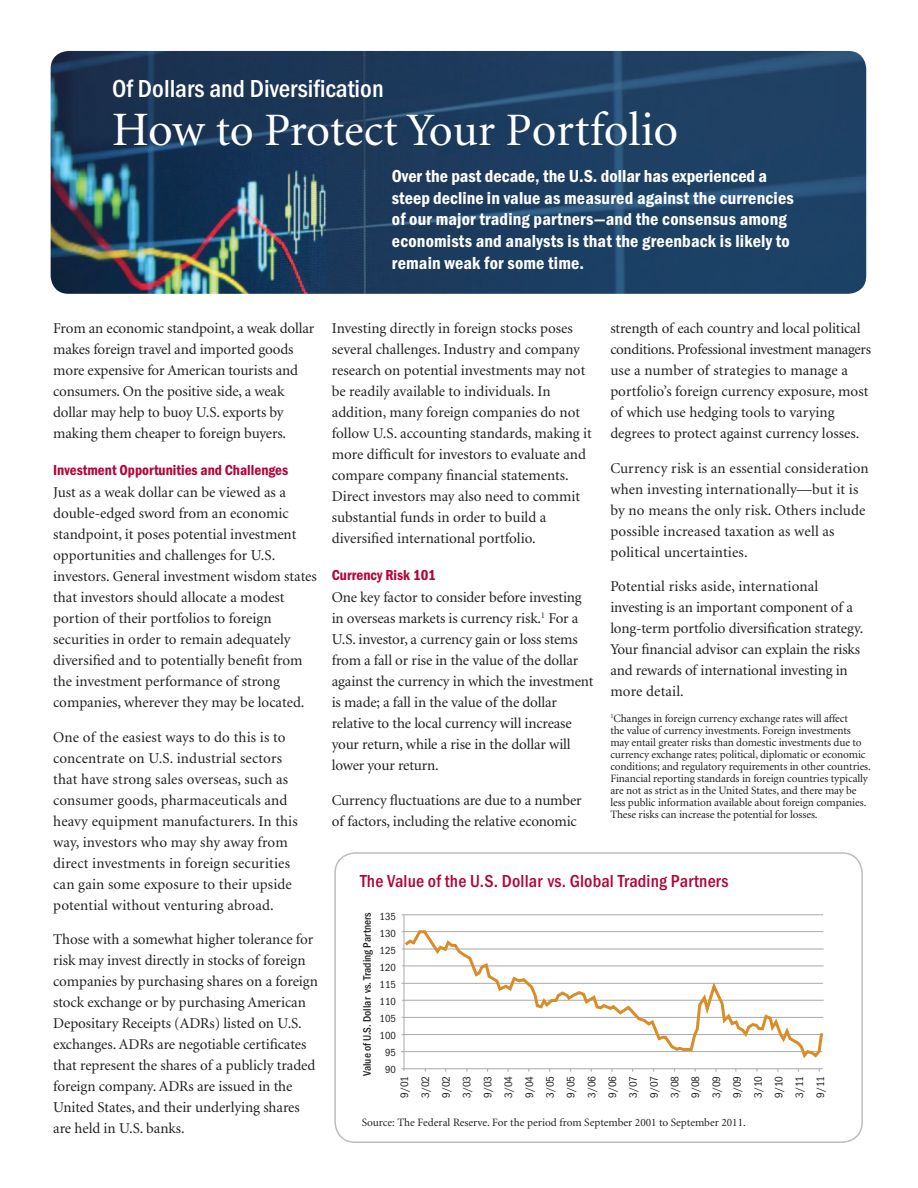
<style>
.page{position:relative;width:918px;height:1188px;background:#fff}
.page>*{position:absolute;margin:0;border:0;box-sizing:border-box;transform-origin:0 0}
.header_Minion{font:46.5px "Minion";letter-spacing:-.005em;color:#fff}
._2nd_headline{font:25.5px "Franklin Got URWT Med Con";color:#fff}
.intro{font:18px/21.6px "Franklin Got URWT Dem Con";letter-spacing:.01em;color:#fff}
.subhead{font:18px "Franklin Got URWT Med Con";letter-spacing:.01em;color:#b30437}
.bodi{font:15px/21px "Minion";letter-spacing:-.005em;color:#231f20}
.subhead-2{font:15px "Franklin Got URWT Dem Con";color:#b30437}
.source{font:11.25px/12px "Minion";letter-spacing:-.01em;color:#231f20}
.t1{font:11.25px/20.9px "Franklin Got URWT Boo Con";color:#231f20;text-align:justify}
.t2{font:11.25px "Franklin Got URWT Med Con";color:#231f20}
.t3{font:10.65px/17.1px "Franklin Got URWT Boo Con";color:#231f20;text-align:center}
.s1{font-size:48px}
</style>
<div class="page">
<img style="left:51px;top:51px;width:815px;height:243px">
<div style="left:334px;top:852px;width:529px;height:291px;border:2px solid #bcbdc0;border-radius:20px"></div>
<hr style="left:401px;top:914px;width:422px;height:1px;background:#a8a9ad">
<hr style="left:401px;top:983px;width:422px;height:1px;background:#a8a9ad">
<hr style="left:401px;top:1051px;width:421px;height:1px;background:#a8a9ad">
<hr style="left:401px;top:1068px;width:422px;height:1px;background:#a8a9ad">
<hr style="left:404px;top:915px;width:1px;height:156px;background:#a8a9ad">
<svg style="left:402px;top:929px;width:422px;height:132px"></svg>
<p class="_2nd_headline" style="left:112px;top:74px;width:273px">Of Dollars and Diversification</p>
<p class="header_Minion" style="left:112px;top:107px;width:567px"><span class="s1">How</span> to Protect Your P<span class="s1">ortfolio</span></p>
<p class="intro" style="left:392px;top:166px;width:404px">Over the past decade, the U.S. dollar has experienced a steep decline in value as measured against the currencies of our major trading partners—and the consensus among economists and analysts is that the greenback is likely to remain weak for some time.</p>
<p class="bodi" style="left:53px;top:318px;width:263px">From an economic standpoint, a weak dollar makes foreign travel and imported goods more expensive for American tourists and consumers. On the positive side, a weak dollar may help to buoy U.S. exports by making them cheaper to foreign buyers.</p>
<p class="subhead-2" style="left:53px;top:461px;width:237px">Investment Opportunities and Challenges</p>
<p class="bodi" style="left:53px;top:483px;width:265px">Just as a weak dollar can be viewed as a double-edged sword from an economic standpoint, it poses potential investment opportunities and challenges for U.S. investors. General investment wisdom states that investors should allocate a modest portion of their portfolios to foreign securities in order to remain adequately diversified and to potentially benefit from the investment performance of strong companies, wherever they may be located.</p>
<p class="bodi" style="left:53px;top:727px;width:246px">One of the easiest ways to do this is to concentrate on U.S. industrial sectors that have strong sales overseas, such as consumer goods, pharmaceuticals and heavy equipment manufacturers. In this way, investors who may shy away from direct investments in foreign securities can gain some exposure to their upside potential without venturing abroad.</p>
<p class="bodi" style="left:53px;top:930px;width:266px">Those with a somewhat higher tolerance for risk may invest directly in stocks of foreign companies by purchasing shares on a foreign stock exchange or by purchasing American Depositary Receipts (ADRs) listed on U.S. exchanges. ADRs are negotiable certificates that represent the shares of a publicly traded foreign company. ADRs are issued in the United States, and their underlying shares are held in U.S. banks.</p>
<p class="bodi" style="left:332px;top:318px;width:262px">Investing directly in foreign stocks poses several challenges. Industry and company research on potential investments may not be readily available to individuals. In addition, many foreign companies do not follow U.S. accounting standards, making it more difficult for investors to evaluate and compare company financial statements.<br>Direct investors may also need to commit substantial funds in order to build a diversified international portfolio.</p>
<p class="subhead-2" style="left:332px;top:566px;width:106px">Currency Risk 101</p>
<p class="bodi" style="left:332px;top:588px;width:263px">One key factor to consider before investing in overseas markets is currency risk.<sup>1</sup> For a U.S. investor, a currency gain or loss stems from a fall or rise in the value of the dollar against the currency in which the investment is made; a fall in the value of the dollar relative to the local currency will increase your return, while a rise in the dollar will lower your return.</p>
<p class="bodi" style="left:332px;top:790px;width:251px">Currency fluctuations are due to a number of factors, including the relative economic</p>
<p class="bodi" style="left:610px;top:318px;width:262px">strength of each country and local political conditions. Professional investment managers use a number of strategies to manage a portfolio’s foreign currency exposure, most of which use hedging tools to varying degrees to protect against currency losses.</p>
<p class="bodi" style="left:610px;top:458px;width:260px">Currency risk is an essential consideration when investing internationally—but it is by no means the only risk. Others include possible increased taxation as well as political uncertainties.</p>
<p class="bodi" style="left:610px;top:576px;width:254px">Potential risks aside, international investing is an important component of a long-term portfolio diversification strategy.<br>Your financial advisor can explain the risks and rewards of international investing in more detail.</p>
<p class="source" style="left:610px;top:712px;width:262px"><sup>1</sup>Changes in foreign currency exchange rates will affect<br>the value of currency investments. Foreign investments may entail greater risks than domestic investments due to currency exchange rates; political, diplomatic or economic conditions; and regulatory requirements in other countries.<br>Financial reporting standards in foreign countries typically are not as strict as in the United States, and there may be less public information available about foreign companies.<br>These risks can increase the potential for losses.</p>
<p class="subhead" style="left:360px;top:871px;width:370px">The Value of the U.S. Dollar vs. Global Trading Partners</p>
<p class="t2" style="left:361px;top:1076px;width:165px;rotate:-90deg">Value of U.S. Dollar vs. Trading Partners</p>
<p class="t3" style="left:380px;top:908px;width:18px">135<br>130<br>125<br>120<br>115<br>110<br>105<br>100<br>95<br>90</p>
<p class="t1" style="left:394px;top:1098px;width:24px;rotate:-90deg">9/01<br>3/02<br>9/02<br>3/03<br>9/03<br>3/04<br>9/04<br>3/05<br>9/05<br>3/06<br>9/06<br>3/07<br>9/07<br>3/08<br>9/08<br>3/09<br>9/09<br>3/10<br>9/10<br>3/11<br>9/11</p>
<p class="source" style="left:362px;top:1117px;width:386px">Source: The Federal Reserve. For the period from September 2001 to September 2011.</p>
</div>
